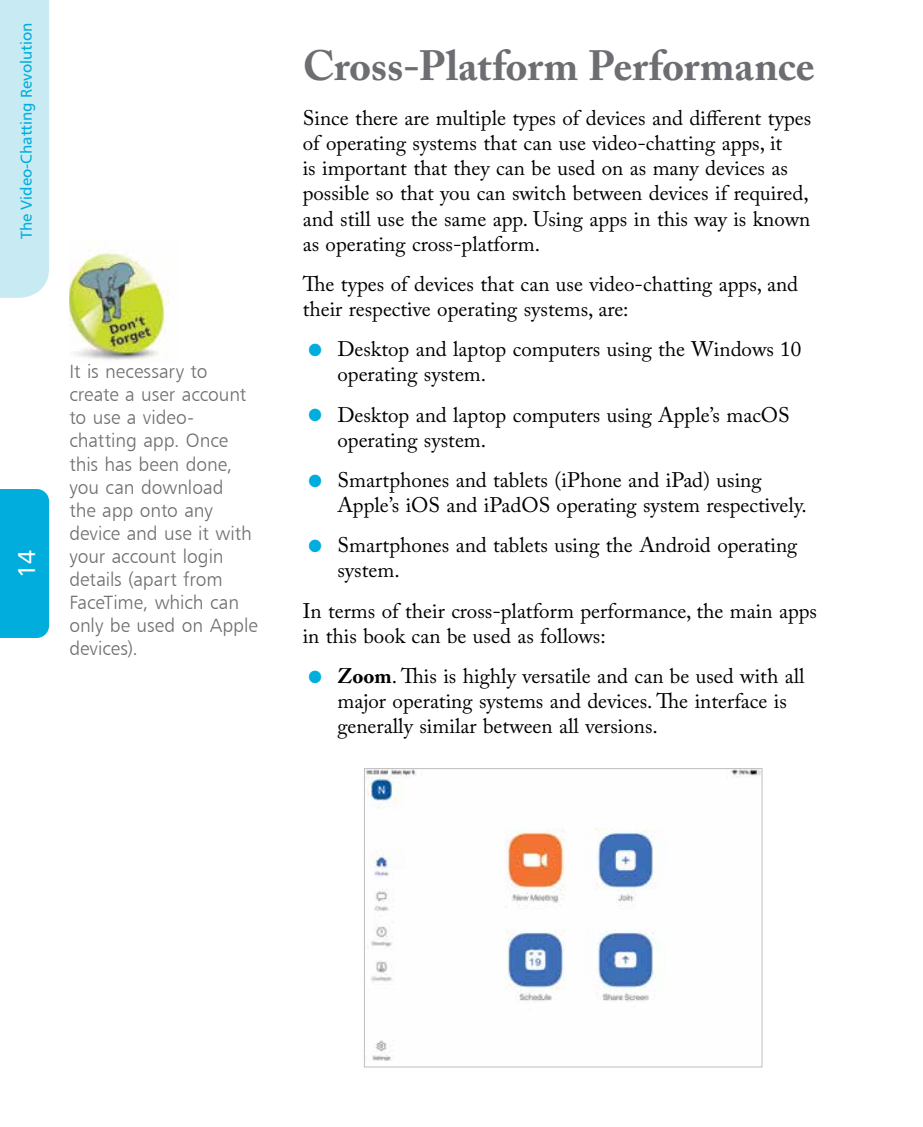
<style>
.page{position:relative;width:923px;height:1127px;background:#fff}
.page>*{position:absolute;margin:0;border:0;box-sizing:border-box;transform-origin:0 0}
.t1{font:700 42px "Adobe Caslon Pro";letter-spacing:-.005em;color:#6d6e71}
.t2{font:24.5px "Humanist 777 BT Roman B";color:#fff}
.t3{font:21px/25.2px "Adobe Caslon Pro";color:#000}
.t4{font:19.25px/23.1px "Humanist 777 BT Light B";letter-spacing:-.005em;color:#6d6e71}
.t5{font:15.75px "Humanist 777 BT Roman B";color:#00addc}
.s1{font-family:"Humanist 777 BT Roman B";font-size:42px;color:#00addc}
.s2{font-weight:700}
</style>
<div class="page">
<div style="left:0;top:489px;width:49px;height:148px;background:#00addc"></div>
<div style="left:0;top:0;width:49px;height:298px;background:#c8eaf3"></div>
<img style="left:69px;top:250px;width:100px;height:110px">
<img style="left:366px;top:770px;width:394px;height:291px">
<div style="left:364px;top:768px;width:398px;height:299px;border:1px solid #bcbec0"></div>
<p class="t5" style="left:17px;top:239px;width:218px;rotate:-90deg">The Video-Chatting Revolution</p>
<p class="t2" style="left:12px;top:577px;width:30px;rotate:-90deg">14</p>
<p class="t4" style="left:69px;top:359px;width:190px">It is necessary to create a user account to use a video&shy;chatting app. Once this has been done, you can download<br>the app onto any device and use it with your account login details (apart from<br>FaceTime, which can only be used on Apple devices).</p>
<h1 class="t1" style="left:303px;top:41px;width:513px">Cross-Platform Performance</h1>
<p class="t3" style="left:303px;top:105px;width:510px">Since there are multiple types of devices and different types of operating systems that can use video-chatting apps, it<br>is important that they can be used on as many devices as possible so that you can switch between devices if required, and still use the same app. Using apps in this way is known as operating cross-platform.</p>
<p class="t3" style="left:303px;top:271px;width:497px">The types of devices that can use video-chatting apps, and their respective operating systems, are:</p>
<p class="t3" style="left:337px;top:336px;width:465px;text-indent:-35px"><span class="s1">•</span> Desktop and laptop computers using the Windows 10 operating system.</p>
<p class="t3" style="left:337px;top:401px;width:454px;text-indent:-35px"><span class="s1">•</span> Desktop and laptop computers using Apple’s macOS operating system.</p>
<p class="t3" style="left:337px;top:467px;width:471px;text-indent:-35px"><span class="s1">•</span> Smartphones and tablets (iPhone and iPad) using<br>Apple’s iOS and iPadOS operating system respectively.</p>
<p class="t3" style="left:337px;top:532px;width:461px;text-indent:-35px"><span class="s1">•</span> Smartphones and tablets using the Android operating system.</p>
<p class="t3" style="left:303px;top:597px;width:516px">In terms of their cross-platform performance, the main apps in this book can be used as follows:</p>
<p class="t3" style="left:337px;top:662px;width:468px;text-indent:-35px"><span class="s1">•</span> <span class="s2">Zoom</span>. This is highly versatile and can be used with all major operating systems and devices. The interface is generally similar between all versions.</p>
</div>
